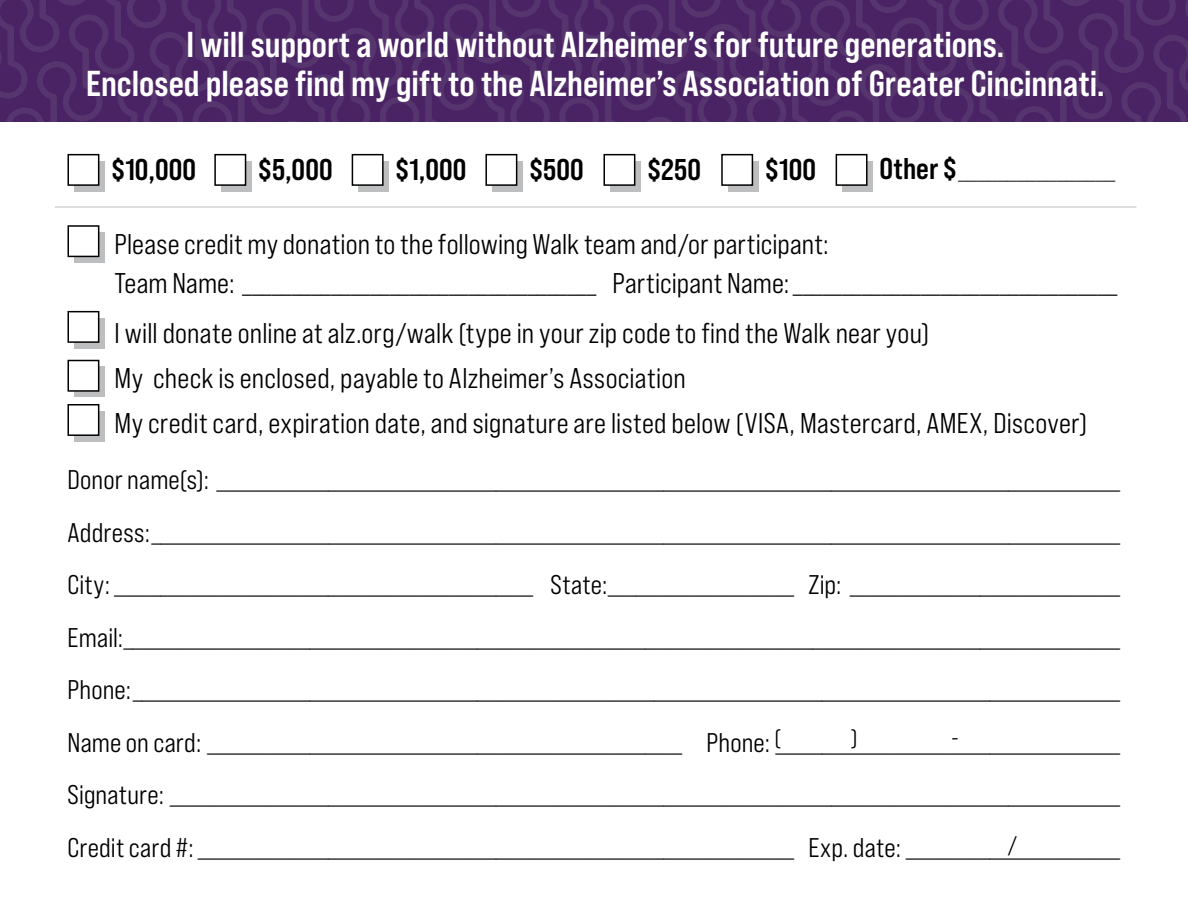
<style>
.page{position:relative;width:1188px;height:918px;background:#fff}
.page>*{position:absolute;margin:0;border:0;box-sizing:border-box;transform-origin:0 0}
.t1{font:36px/39px "Bebas Neue Pro Sm E Bd";color:#fff;text-align:center}
.t2{font:30px "Bebas Neue Pro Sm E Bd";letter-spacing:.005em;color:#000}
.t3{font:28.5px/45px "Bebas Neue Pro Sm E Md";letter-spacing:.01em;color:#000}
.t4{font:28.5px "Bebas Neue Pro Sm E Bk";color:#000}
.t5{font:27px/52.5px "Bebas Neue Pro Sm E Md";letter-spacing:.01em;color:#000;text-align:justify}
.t6{font:24px "Bebas Neue Pro Sm E Md";color:#000}
.s1{font-family:"Bebas Neue Pro Sm E Bd";font-size:30px}
</style>
<div class="page">
<svg style="left:0;top:0;width:1188px;height:122px;background:#4c2766"></svg>
<div style="left:74px;top:161px;width:31px;height:30px;background:#bcbec0"></div>
<div style="left:68px;top:155px;width:31px;height:30px;background:#fff"></div>
<div style="left:68px;top:154px;width:31px;height:32px;border:2px solid #000"></div>
<div style="left:221px;top:161px;width:31px;height:30px;background:#bcbec0"></div>
<div style="left:215px;top:155px;width:31px;height:30px;background:#fff"></div>
<div style="left:214px;top:154px;width:32px;height:32px;border:2px solid #000"></div>
<div style="left:359px;top:161px;width:30px;height:30px;background:#bcbec0"></div>
<div style="left:352px;top:155px;width:31px;height:30px;background:#fff"></div>
<div style="left:352px;top:154px;width:32px;height:32px;border:2px solid #000"></div>
<div style="left:492px;top:161px;width:31px;height:30px;background:#bcbec0"></div>
<div style="left:486px;top:155px;width:31px;height:30px;background:#fff"></div>
<div style="left:485px;top:154px;width:32px;height:32px;border:2px solid #000"></div>
<div style="left:610px;top:161px;width:31px;height:30px;background:#bcbec0"></div>
<div style="left:604px;top:155px;width:31px;height:30px;background:#fff"></div>
<div style="left:603px;top:154px;width:32px;height:32px;border:2px solid #000"></div>
<div style="left:728px;top:161px;width:31px;height:30px;background:#bcbec0"></div>
<div style="left:722px;top:155px;width:30px;height:30px;background:#fff"></div>
<div style="left:721px;top:154px;width:32px;height:32px;border:2px solid #000"></div>
<div style="left:843px;top:161px;width:30px;height:30px;background:#bcbec0"></div>
<div style="left:836px;top:155px;width:31px;height:30px;background:#fff"></div>
<div style="left:836px;top:154px;width:32px;height:32px;border:2px solid #000"></div>
<svg style="left:74px;top:232px;width:31px;height:31px"></svg>
<div style="left:68px;top:226px;width:31px;height:30px;background:#fff"></div>
<div style="left:68px;top:225px;width:31px;height:32px;border:2px solid #000"></div>
<div style="left:74px;top:318px;width:31px;height:30px;background:#bcbec0"></div>
<div style="left:68px;top:312px;width:31px;height:30px;background:#fff"></div>
<div style="left:68px;top:311px;width:31px;height:32px;border:2px solid #000"></div>
<div style="left:74px;top:367px;width:31px;height:30px;background:#bcbec0"></div>
<div style="left:68px;top:361px;width:31px;height:30px;background:#fff"></div>
<div style="left:68px;top:360px;width:31px;height:32px;border:2px solid #000"></div>
<div style="left:74px;top:411px;width:31px;height:30px;background:#bcbec0"></div>
<div style="left:68px;top:405px;width:31px;height:30px;background:#fff"></div>
<div style="left:68px;top:404px;width:31px;height:32px;border:2px solid #000"></div>
<hr style="left:55px;top:206px;width:1081px;height:2px;background:#bcbec0">
<h1 class="t1" style="left:86px;top:24px;width:1020px">I will support a world without Alzheimer’s for future generations.<br>Enclosed please find my gift to the Alzheimer’s Association of Greater Cincinnati.</h1>
<p class="t2" style="left:111px;top:152px;width:86px">$10,000</p>
<p class="t2" style="left:258px;top:152px;width:76px">$5,000</p>
<p class="t2" style="left:396px;top:152px;width:73px">$1,000</p>
<p class="t2" style="left:529px;top:152px;width:56px">$500</p>
<p class="t2" style="left:647px;top:152px;width:55px">$250</p>
<p class="t2" style="left:765px;top:152px;width:52px">$100</p>
<p class="t4" style="left:880px;top:152px;width:238px"><span class="s1">Other $</span>________________</p>
<p class="t3" style="left:114px;top:224px;width:1005px;line-height:39.6px">Please credit my donation to the following Walk team and/or participant:<br>Team Name: ____________________________________ Participant Name:_________________________________</p>
<p class="t3" style="left:114px;top:310px;width:974px">I will donate online at alz.org/walk (type in your zip code to find the Walk near you)<br>My check is enclosed, payable to Alzheimer’s Association<br>My credit card, expiration date, and signature are listed below (VISA, Mastercard, AMEX, Discover)</p>
<p class="t5" style="left:67px;top:453px;width:1054px">Donor name(s): _________________________________________________________________________________________________ Address:________________________________________________________________________________________________________ City: _____________________________________________ State:____________________ Zip: _____________________________ Email:___________________________________________________________________________________________________________ Phone:__________________________________________________________________________________________________________ Name on card: ___________________________________________________ Phone: _____________________________________ Signature: ______________________________________________________________________________________________________ Credit card #: ________________________________________________________________ Exp. date: _______________________</p>
<p class="t6" style="left:774px;top:724px;width:9px">(</p>
<p class="t6" style="left:851px;top:724px;width:9px">)</p>
<p class="t6" style="left:951px;top:724px;width:9px">-</p>
<p class="t6" style="left:1008px;top:830px;width:11px">/</p>
</div>
